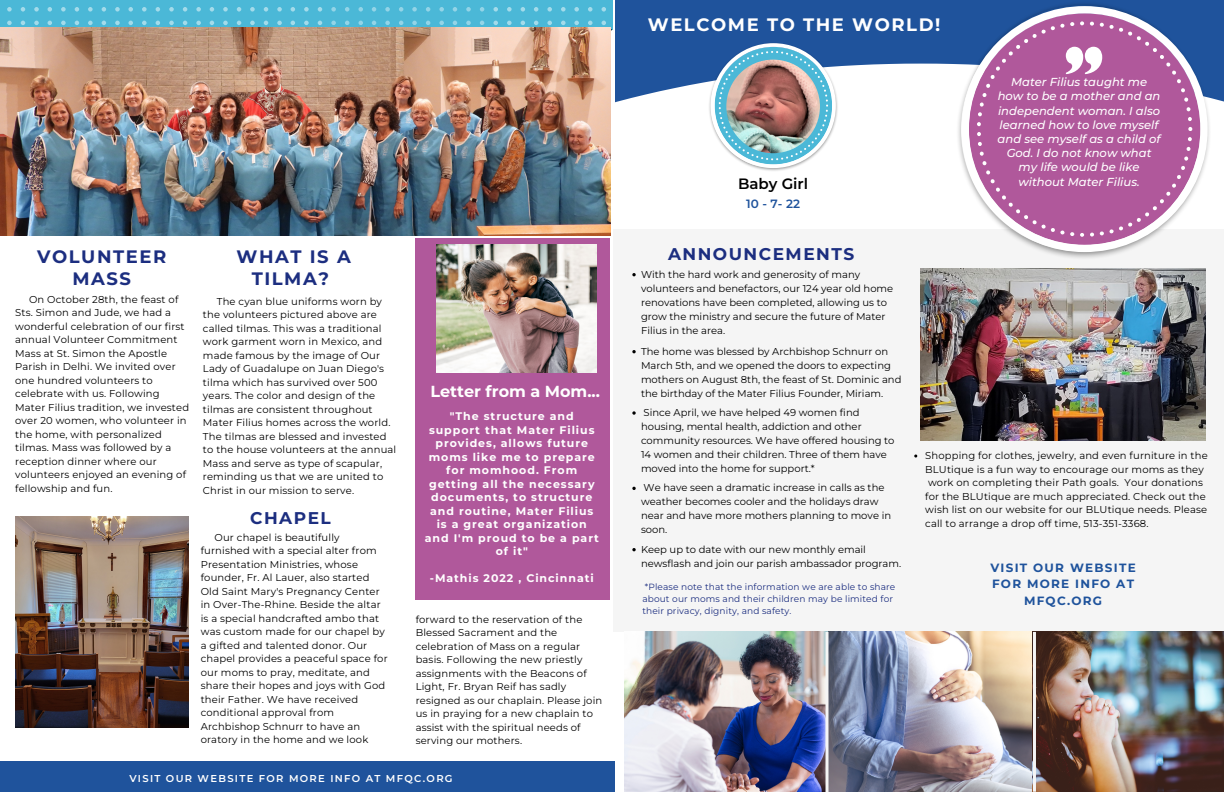
<style>
.page{position:relative;width:1224px;height:792px;background:#fff}
.page>*{position:absolute;margin:0;border:0;box-sizing:border-box;transform-origin:0 0}
.t1{font:700 18px/21.8px "Montserrat";letter-spacing:.085em;color:#1c2e80;text-align:center}
.t2{font:700 18px "Montserrat";letter-spacing:.085em;color:#fff}
.t3{font:700 17px "Montserrat";letter-spacing:.085em;color:#1c2e80}
.t4{font:700 16px "Montserrat";color:#fff}
.t5{font:600 15px "Montserrat";color:#000}
.t6{font:700 12px/16.5px "Montserrat";letter-spacing:.105em;color:#1f539c;text-align:center}
.t7{font:600 12px "Montserrat";color:#1f539c}
.t8{font:italic 500 11.6px/14.2px "Montserrat";color:#fff;text-align:center}
.t9{font:700 11px/13.5px "Montserrat";letter-spacing:.085em;color:#fff;text-align:center}
.t10{font:10px/13.5px "Montserrat";letter-spacing:.015em;color:#000}
.t11{font:600 10px "Montserrat";letter-spacing:.13em;color:#fff}
.t12{font:9px/12px "Montserrat";letter-spacing:.015em;color:#1c2e80}
</style>
<div class="page">
<div style="left:615px;top:0;width:609px;height:177px;background:#1f539c"></div>
<svg style="left:415px;top:64px;width:809px;height:175px;fill:#fff"></svg>
<div style="left:0;top:0;width:613px;height:30px;background:#4bb8d7"></div>
<hr style="left:0;top:29px;width:612px;height:1px;background:#000">
<img style="left:0;top:27px;width:610px;height:209px">
<div style="left:416px;top:239px;width:194px;height:361px;background:#b0589b"></div>
<img style="left:15px;top:516px;width:173px;height:212px">
<img style="left:437px;top:244px;width:159px;height:128px">
<svg style="left:7px;top:7px;width:153px;height:18px"></svg>
<svg style="left:331px;top:7px;width:153px;height:18px"></svg>
<svg style="left:169px;top:7px;width:153px;height:18px"></svg>
<svg style="left:493px;top:7px;width:113px;height:18px"></svg>
<img style="left:708px;top:64px;width:130px;height:108px">
<svg style="left:711px;top:43px;width:125px;height:125px"></svg>
<img style="left:726px;top:60px;width:94px;height:93px;border-radius:50%">
<div style="left:613px;top:229px;width:611px;height:403px;background:#f5f5f5"></div>
<div style="left:0;top:761px;width:614px;height:31px;background:#1f539c"></div>
<img style="left:624px;top:632px;width:600px;height:160px">
<hr style="left:826px;top:632px;width:3px;height:160px;background:#f5f5f5">
<hr style="left:1033px;top:632px;width:3px;height:160px;background:#f5f5f5">
<img style="left:956px;top:4px;width:255px;height:254px">
<svg style="left:962px;top:6px;width:246px;height:246px"></svg>
<svg style="left:977px;top:21px;width:215px;height:216px;background:#b26aa5"></svg>
<svg style="left:1066px;top:47px;width:36px;height:27px"></svg>
<img style="left:921px;top:268px;width:284px;height:172px">
<svg style="left:632px;top:273px;width:4px;height:3px"></svg>
<svg style="left:632px;top:350px;width:4px;height:3px"></svg>
<svg style="left:632px;top:411px;width:4px;height:4px"></svg>
<svg style="left:632px;top:487px;width:4px;height:3px"></svg>
<svg style="left:632px;top:548px;width:4px;height:3px"></svg>
<p class="t2" style="left:648px;top:13px;width:294px">WELCOME TO THE WORLD!</p>
<p class="t5" style="left:738px;top:175px;width:72px">Baby Girl</p>
<p class="t7" style="left:746px;top:197px;width:56px">10 - 7- 22</p>
<p class="t1" style="left:37px;top:246px;width:131px">VOLUNTEER<br>MASS</p>
<p class="t10" style="left:15px;top:293px;width:175px;text-indent:14px">On October 28th, the feast of<br>Sts. Simon and Jude, we had a wonderful celebration of our first annual Volunteer Commitment<br>Mass at St. Simon the Apostle<br>Parish in Delhi. We invited over one hundred volunteers to celebrate with us. Following<br>Mater Filius tradition, we invested over 20 women, who volunteer in the home, with personalized tilmas. Mass was followed by a reception dinner where our volunteers enjoyed an evening of fellowship and fun.</p>
<p class="t1" style="left:237px;top:246px;width:116px">WHAT IS A</p>
<p class="t3" style="left:668px;top:244px;width:188px">ANNOUNCEMENTS</p>
<p class="t1" style="left:252px;top:268px;width:79px">TILMA?</p>
<p class="t10" style="left:641px;top:267px;width:254px;line-height:14px">With the hard work and generosity of many volunteers and benefactors, our 124 year old home renovations have been completed, allowing us to grow the ministry and secure the future of Mater Filius in the area.</p>
<p class="t10" style="left:641px;top:344px;width:262px;line-height:14px">The home was blessed by Archbishop Schnurr on March 5th, and we opened the doors to expecting mothers on August 8th, the feast of St. Dominic and the birthday of the Mater Filius Founder, Miriam.</p>
<p class="t10" style="left:641px;top:405px;width:255px;line-height:14px">Since April, we have helped 49 women find housing, mental health, addiction and other community resources. We have offered housing to 14 women and their children. Three of them have moved into the home for support.*</p>
<p class="t10" style="left:641px;top:481px;width:252px;line-height:14px">We have seen a dramatic increase in calls as the weather becomes cooler and the holidays draw near and have more mothers planning to move in soon.</p>
<p class="t10" style="left:641px;top:542px;width:262px;line-height:14px">Keep up to date with our new monthly email newsflash and join our parish ambassador program.</p>
<p class="t10" style="left:203px;top:294px;width:195px;text-indent:14px">The cyan blue uniforms worn by the volunteers pictured above are called tilmas. This was a traditional work garment worn in Mexico, and made famous by the image of Our Lady of Guadalupe on Juan Diego's tilma which has survived over 500 years. The color and design of the tilmas are consistent throughout Mater Filius homes across the world.<br>The tilmas are blessed and invested to the house volunteers at the annual Mass and serve as type of scapular, reminding us that we are united to Christ in our mission to serve.</p>
<p class="t10" style="left:201px;top:530px;width:188px;text-indent:14px">Our chapel is beautifully furnished with a special alter from<br>Presentation Ministries, whose founder, Fr. Al Lauer, also started<br>Old Saint Mary's Pregnancy Center in Over-The-Rhine. Beside the altar is a special handcrafted ambo that was custom made for our chapel by a gifted and talented donor. Our chapel provides a peaceful space for our moms to pray, meditate, and share their hopes and joys with God their Father. We have received conditional approval from<br>Archbishop Schnurr to have an oratory in the home and we look</p>
<p class="t4" style="left:430px;top:381px;width:171px">Letter from a Mom...</p>
<p class="t9" style="left:425px;top:410px;width:176px">"The structure and support that Mater Filius provides, allows future moms like me to prepare for momhood. From getting all the necessary documents, to structure and routine, Mater Filius is a great organization and I'm proud to be a part of it"</p>
<p class="t9" style="left:430px;top:572px;width:165px">-Mathis 2022 , Cincinnati</p>
<p class="t10" style="left:416px;top:613px;width:168px">forward to the reservation of the<br>Blessed Sacrament and the</p>
<p class="t10" style="left:416px;top:640px;width:188px">celebration of Mass on a regular basis. Following the new priestly assignments with the Beacons of<br>Light, Fr. Bryan Reif has sadly resigned as our chaplain. Please join us in praying for a new chaplain to assist with the spiritual needs of serving our mothers.</p>
<p class="t3" style="left:250px;top:508px;width:82px">CHAPEL</p>
<p class="t12" style="left:642px;top:581px;width:255px">*Please note that the information we are able to share about our moms and their children may be limited for their privacy, dignity, and safety.</p>
<p class="t8" style="left:998px;top:75px;width:164px">Mater Filius taught me how to be a mother and an independent woman. I also learned how to love myself and see myself as a child of<br>God. I do not know what my life would be like without Mater Filius.</p>
<p class="t10" style="left:925px;top:449px;width:284px">Shopping for clothes, jewelry, and even furniture in the BLUtique is a fun way to encourage our moms as they work on completing their Path goals. Your donations for the BLUtique are much appreciated. Check out the wish list on our website for our BLUtique needs. Please call to arrange a drop off time, 513-351-3368.</p>
<p class="t6" style="left:990px;top:559px;width:147px">VISIT OUR WEBSITE<br>FOR MORE INFO AT<br>MFQC.ORG</p>
<p class="t11" style="left:129px;top:772px;width:325px">VISIT OUR WEBSITE FOR MORE INFO AT MFQC.ORG</p>
</div>
